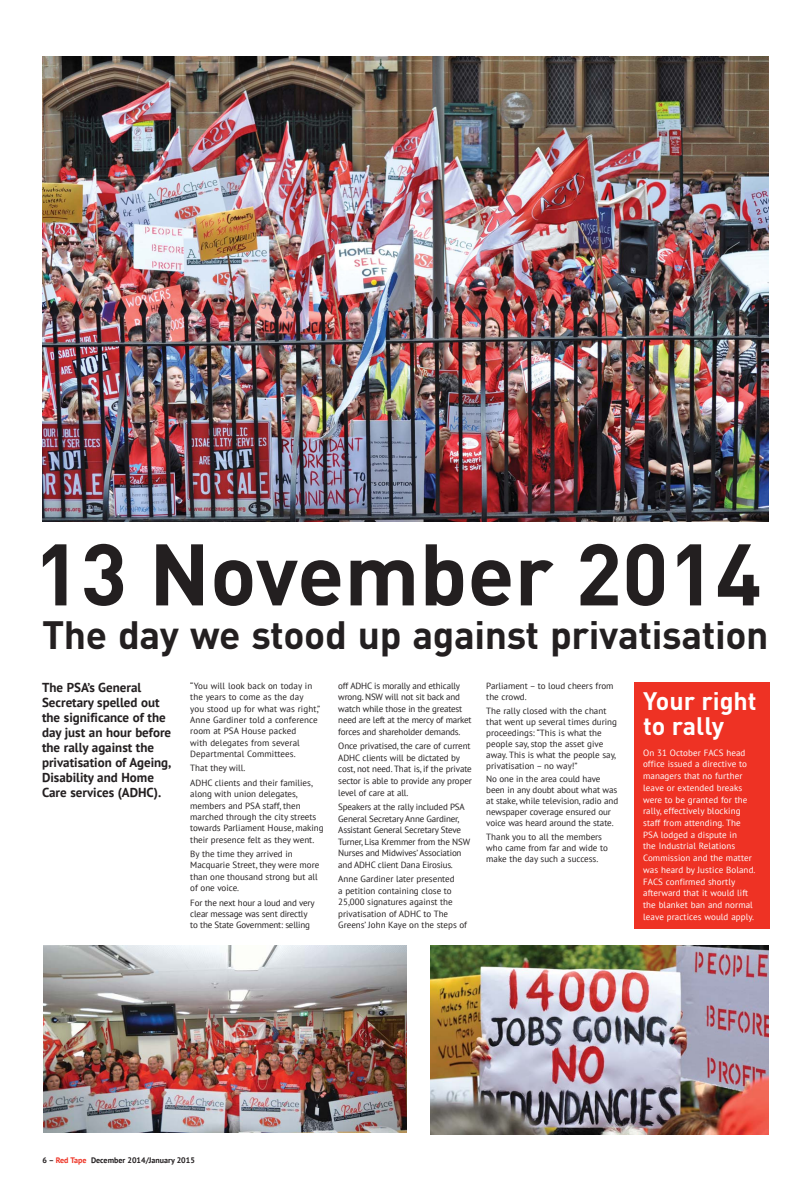
<style>
.page{position:relative;width:811px;height:1191px;background:#fff}
.page>*{position:absolute;margin:0;border:0;box-sizing:border-box;transform-origin:0 0}
.t1{font:700 85.8px "DINOT";color:#231f20}
.t2{font:700 39px "DINOT";letter-spacing:-.01em;color:#231f20}
.t3{font:700 25px/25.7px "DINOT";color:#fff}
.t4{font:700 13px/15px "PT Sans";color:#231f20}
.t5{font:9px/11.5px "PT Sans";letter-spacing:-.01em;color:#231f20}
.t6{font:9px/11.7px "PT Sans";letter-spacing:.01em;color:#fff}
.t7{font:9px/11.4px "PT Sans";letter-spacing:.01em;color:#231f20}
.t8{font:700 8px "PT Sans";color:#231f20}
.s1{color:#ee3224}
</style>
<div class="page">
<img style="left:42px;top:57px;width:726px;height:465px">
<img style="left:430px;top:945px;width:338px;height:189px">
<img style="left:43px;top:945px;width:363px;height:187px">
<div style="left:634px;top:682px;width:136px;height:246px;background:#ee3224"></div>
<h1 class="t1" style="left:34px;top:544px;width:729px">13 November 2014</h1>
<h2 class="t2" style="left:42px;top:621px;width:728px">The day we stood up against privatisation</h2>
<p class="t7" style="left:190px;top:680px;width:132px">“You will look back on today in the years to come as the day<br>you stood up for what was right,”<br>Anne Gardiner told a conference room at PSA House packed<br>with delegates from several<br>Departmental Committees.</p>
<p class="t5" style="left:190px;top:761px;width:124px;line-height:14.2px">That they will.<br>ADHC clients and their families,</p>
<p class="t5" style="left:190px;top:788px;width:135px">along with union delegates, members and PSA staff, then marched through the city streets towards Parliament House, making their presence felt as they went.</p>
<p class="t5" style="left:190px;top:848px;width:131px">By the time they arrived in<br>Macquarie Street, they were more than one thousand strong but all of one voice.</p>
<p class="t5" style="left:190px;top:897px;width:126px">For the next hour a loud and very clear message was sent directly to the State Government: selling</p>
<p class="t5" style="left:338px;top:680px;width:135px">off ADHC is morally and ethically wrong. NSW will not sit back and watch while those in the greatest need are left at the mercy of market forces and shareholder demands.</p>
<p class="t5" style="left:338px;top:741px;width:135px">Once privatised, the care of current<br>ADHC clients will be dictated by cost, not need. That is, if the private sector is able to provide any proper level of care at all.</p>
<p class="t5" style="left:338px;top:801px;width:133px">Speakers at the rally included PSA General Secretary Anne Gardiner, Assistant General Secretary Steve Turner, Lisa Kremmer from the NSW Nurses and Midwives’ Association and ADHC client Dana Eirosius.</p>
<p class="t5" style="left:338px;top:873px;width:130px">Anne Gardiner later presented<br>a petition containing close to<br>25,000 signatures against the privatisation of ADHC to The<br>Greens’ John Kaye on the steps of</p>
<p class="t5" style="left:486px;top:680px;width:129px;line-height:11px">Parliament – to loud cheers from the crowd.</p>
<p class="t5" style="left:486px;top:705px;width:132px;line-height:11px">The rally closed with the chant that went up several times during proceedings: “This is what the people say, stop the asset give away. This is what the people say, privatisation – no way!”</p>
<p class="t5" style="left:486px;top:774px;width:133px;line-height:11px">No one in the area could have been in any doubt about what was at stake, while television, radio and newspaper coverage ensured our voice was heard around the state.</p>
<p class="t5" style="left:486px;top:832px;width:123px;line-height:11px">Thank you to all the members who came from far and wide to make the day such a success.</p>
<h3 class="t4" style="left:42px;top:680px;width:131px">The PSA’s General<br>Secretary spelled out the significance of the day just an hour before the rally against the privatisation of Ageing,<br>Disability and Home<br>Care services (ADHC).</h3>
<h3 class="t3" style="left:643px;top:690px;width:115px">Your right to rally</h3>
<p class="t6" style="left:643px;top:747px;width:114px">On 31 October FACS head office issued a directive to managers that no further leave or extended breaks were to be granted for the rally, effectively blocking staff from attending. The<br>PSA lodged a dispute in<br>the Industrial Relations<br>Commission and the matter was heard by Justice Boland.<br>FACS confirmed shortly afterward that it would lift the blanket ban and normal leave practices would apply.</p>
<p class="t8" style="left:43px;top:1155px;width:154px">6 – <span class="s1">Red Tape</span> December 2014/January 2015</p>
</div>
